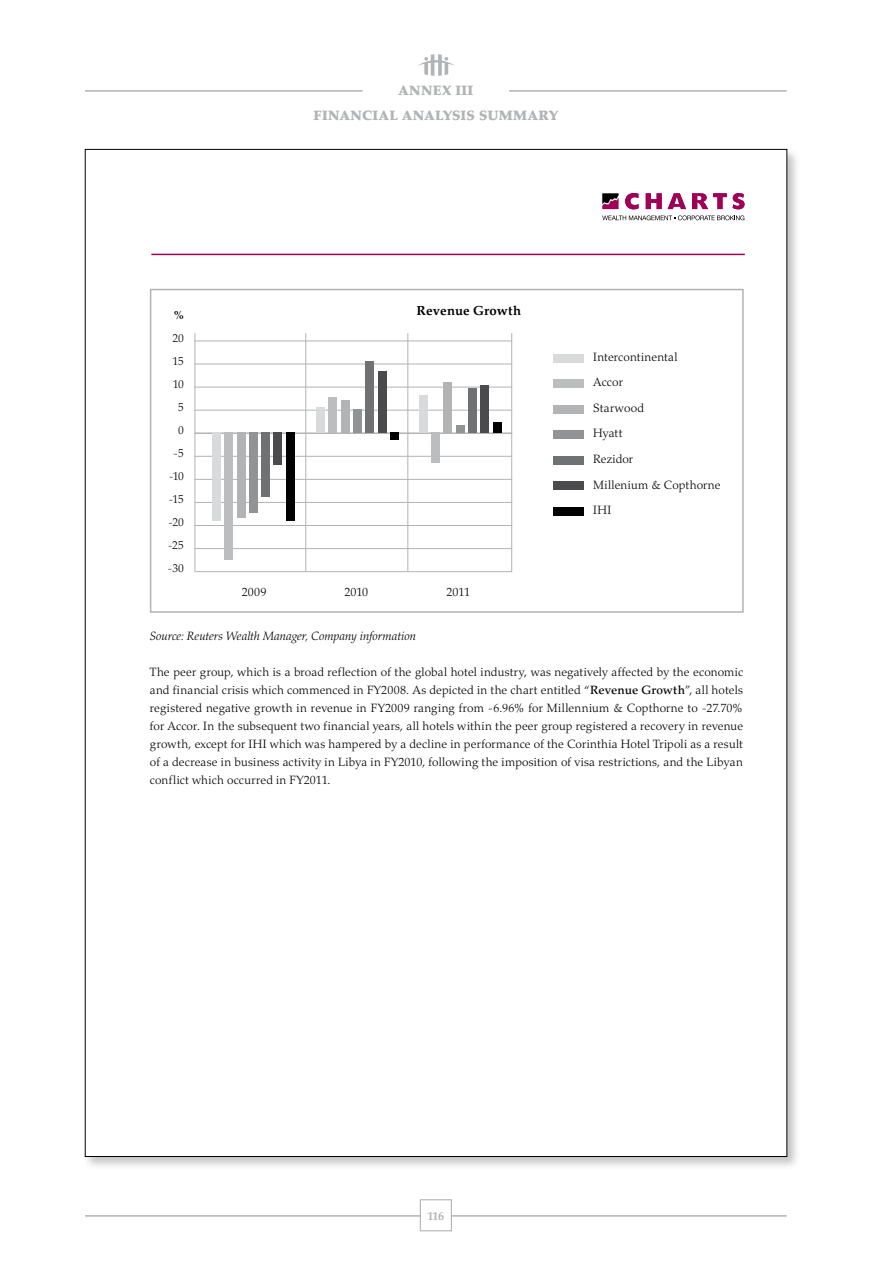
<style>
.page{position:relative;width:893px;height:1263px;background:#fff}
.page>*{position:absolute;margin:0;border:0;box-sizing:border-box;transform-origin:0 0}
.t1{font:900 13.5px/25.2px "Palatino LT Std";letter-spacing:.025em;color:#b1b3b4;text-align:center}
.t2{font:700 13.2px "Palatino LT Std";letter-spacing:.005em;color:#000}
.t3{font:300 12px/18px "Palatino LT Std";letter-spacing:.01em;color:#000;text-align:justify}
.t4{font:italic 300 12px "Palatino LT Std";color:#000}
.t5{font:700 12px "Palatino LT Std";color:#b1b3b4}
.t6{font:300 11.55px/23px "Palatino LT Std";letter-spacing:-.01em;color:#000;text-align:right}
.t7{font:700 11.55px "Palatino LT Std";color:#000}
.s1{font-weight:500}
</style>
<div class="page">
<hr style="left:85px;top:1215px;width:702px;height:1px;background:#b1b3b4">
<svg style="left:418px;top:54px;width:37px;height:22px"></svg>
<hr style="left:85px;top:90px;width:277px;height:2px;background:#b1b3b4">
<hr style="left:509px;top:90px;width:278px;height:2px;background:#b1b3b4">
<div style="left:420px;top:1200px;width:31px;height:31px;background:#fff"></div>
<div style="left:420px;top:1199px;width:32px;height:32px;border:1px solid #b1b3b4"></div>
<div style="left:83px;top:147px;width:718px;height:1024px;background:#000;opacity:.24"></div>
<div style="left:85px;top:149px;width:702px;height:1007px;background:#fff"></div>
<div style="left:150px;top:289px;width:594px;height:324px;border:2px solid #b1b3b4"></div>
<svg style="left:625px;top:193px;width:13px;height:16px"></svg>
<svg style="left:646px;top:193px;width:16px;height:16px"></svg>
<svg style="left:668px;top:193px;width:18px;height:16px"></svg>
<svg style="left:692px;top:193px;width:35px;height:16px"></svg>
<svg style="left:733px;top:193px;width:11px;height:16px"></svg>
<svg style="left:602px;top:215px;width:142px;height:5px"></svg>
<svg style="left:602px;top:193px;width:17px;height:16px"></svg>
<hr style="left:151px;top:254px;width:594px;height:1px;background:#a00057">
<hr style="left:195px;top:333px;width:1px;height:238px;background:#b1b3b4">
<hr style="left:305px;top:333px;width:1px;height:238px;background:#b1b3b4">
<hr style="left:407px;top:333px;width:1px;height:238px;background:#b1b3b4">
<hr style="left:511px;top:333px;width:1px;height:238px;background:#b1b3b4">
<hr style="left:195px;top:571px;width:317px;height:1px;background:#b1b3b4">
<hr style="left:195px;top:548px;width:317px;height:1px;background:#b1b3b4">
<hr style="left:195px;top:525px;width:317px;height:1px;background:#b1b3b4">
<hr style="left:195px;top:502px;width:317px;height:1px;background:#b1b3b4">
<hr style="left:195px;top:479px;width:317px;height:1px;background:#b1b3b4">
<hr style="left:195px;top:456px;width:317px;height:1px;background:#b1b3b4">
<hr style="left:195px;top:432px;width:317px;height:2px;background:#b1b3b4">
<hr style="left:195px;top:410px;width:317px;height:1px;background:#b1b3b4">
<hr style="left:195px;top:387px;width:317px;height:1px;background:#b1b3b4">
<hr style="left:195px;top:364px;width:317px;height:1px;background:#b1b3b4">
<hr style="left:195px;top:341px;width:317px;height:1px;background:#b1b3b4">
<div style="left:212px;top:432px;width:9px;height:89px;background:#d9dadb"></div>
<div style="left:224px;top:432px;width:9px;height:128px;background:#bbbdbe"></div>
<div style="left:237px;top:432px;width:8px;height:86px;background:#b1b3b4"></div>
<div style="left:249px;top:432px;width:9px;height:81px;background:#929395"></div>
<div style="left:261px;top:432px;width:9px;height:65px;background:#707172"></div>
<div style="left:274px;top:432px;width:8px;height:33px;background:#4b4b4d"></div>
<div style="left:286px;top:432px;width:8px;height:89px;background:#000"></div>
<div style="left:419px;top:395px;width:9px;height:37px;background:#d9dadb"></div>
<div style="left:316px;top:407px;width:9px;height:25px;background:#d9dadb"></div>
<div style="left:431px;top:432px;width:9px;height:31px;background:#bbbdbe"></div>
<div style="left:329px;top:397px;width:8px;height:35px;background:#bbbdbe"></div>
<div style="left:444px;top:382px;width:8px;height:50px;background:#b1b3b4"></div>
<div style="left:341px;top:400px;width:8px;height:32px;background:#b1b3b4"></div>
<div style="left:456px;top:425px;width:8px;height:7px;background:#929395"></div>
<div style="left:353px;top:409px;width:9px;height:23px;background:#929395"></div>
<div style="left:468px;top:388px;width:9px;height:44px;background:#707172"></div>
<div style="left:365px;top:361px;width:9px;height:71px;background:#707172"></div>
<div style="left:480px;top:385px;width:9px;height:47px;background:#4b4b4d"></div>
<div style="left:378px;top:371px;width:8px;height:61px;background:#4b4b4d"></div>
<div style="left:493px;top:422px;width:8px;height:10px;background:#000"></div>
<div style="left:553px;top:354px;width:31px;height:9px;background:#d9dadb"></div>
<div style="left:553px;top:379px;width:31px;height:9px;background:#bbbdbe"></div>
<div style="left:553px;top:405px;width:31px;height:8px;background:#b1b3b4"></div>
<div style="left:553px;top:430px;width:31px;height:9px;background:#929395"></div>
<div style="left:553px;top:456px;width:31px;height:8px;background:#707172"></div>
<div style="left:553px;top:481px;width:31px;height:9px;background:#4b4b4d"></div>
<div style="left:553px;top:507px;width:31px;height:8px;background:#000"></div>
<div style="left:390px;top:432px;width:9px;height:8px;background:#000"></div>
<p class="t1" style="left:314px;top:78px;width:246px">ANNEX III<br>FINANCIAL ANALYSIS SUMMARY</p>
<p class="t7" style="left:174px;top:308px;width:12px">%</p>
<p class="t6" style="left:168px;top:327px;width:18px">20<br>15<br>10<br>5<br>0 -5 -10 -15 -20 -25 -30</p>
<p class="t2" style="left:417px;top:303px;width:106px">Revenue Growth</p>
<p class="t3" style="left:242px;top:583px;width:26px">2009</p>
<p class="t3" style="left:344px;top:583px;width:25px">2010</p>
<p class="t3" style="left:446px;top:583px;width:25px">2011</p>
<p class="t3" style="left:593px;top:344px;width:129px;line-height:25.5px;text-align:left">Intercontinental<br>Accor<br>Starwood<br>Hyatt<br>Rezidor<br>Millenium &amp; Copthorne<br>IHI</p>
<p class="t4" style="left:150px;top:629px;width:268px">Source: Reuters Wealth Manager, Company information</p>
<p class="t3" style="left:150px;top:663px;width:595px">The peer group, which is a broad reflection of the global hotel industry, was negatively affected by the economic and financial crisis which commenced in FY2008. As depicted in the chart entitled “<span class="s1">Revenue Growth</span>”, all hotels registered negative growth in revenue in FY2009 ranging from -6.96% for Millennium &amp; Copthorne to -27.70% for Accor. In the subsequent two financial years, all hotels within the peer group registered a recovery in revenue growth, except for IHI which was hampered by a decline in performance of the Corinthia Hotel Tripoli as a result of a decrease in business activity in Libya in FY2010, following the imposition of visa restrictions, and the Libyan conflict which occurred in FY2011.</p>
<p class="t5" style="left:427px;top:1208px;width:18px">116</p>
</div>
